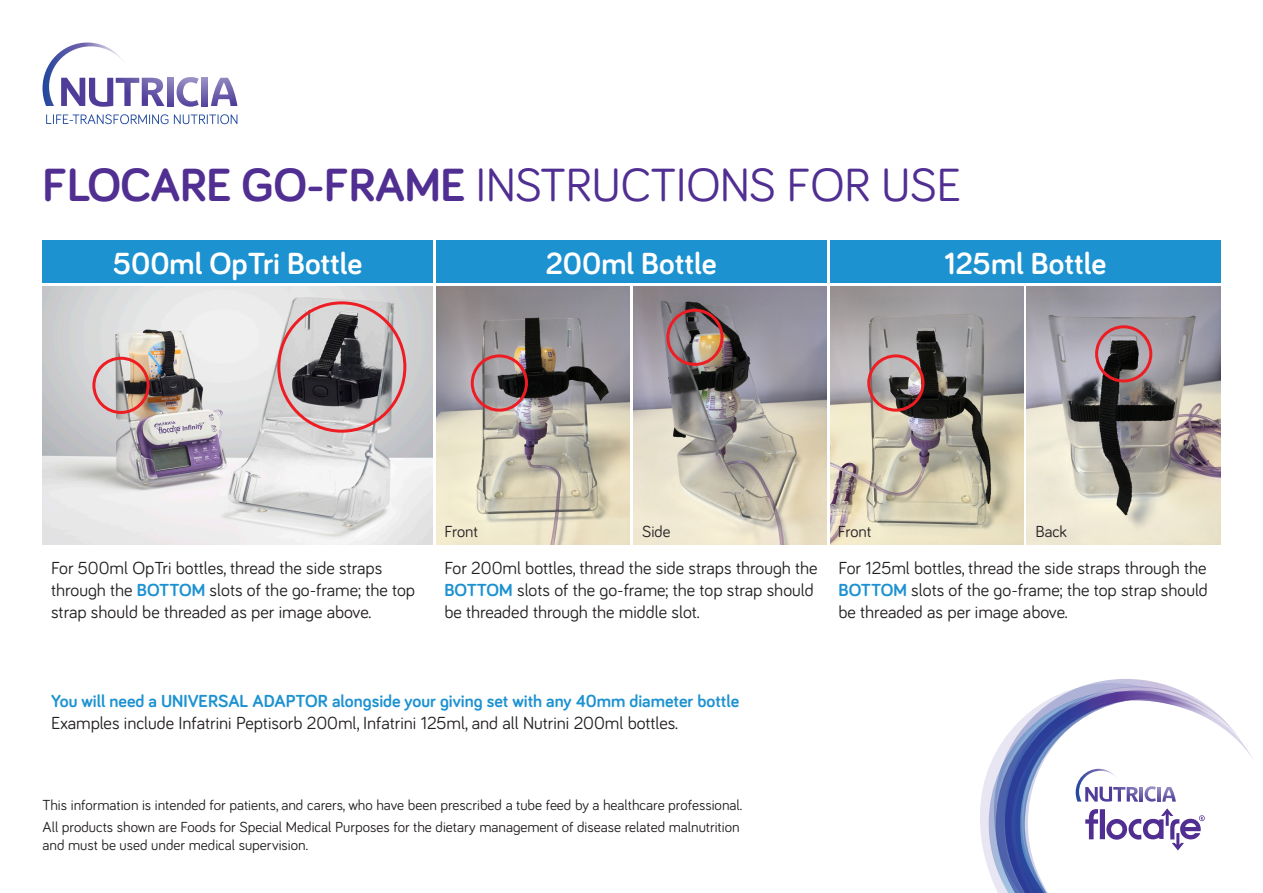
<style>
.page{position:relative;width:1263px;height:893px;background:#fff}
.page>*{position:absolute;margin:0;border:0;box-sizing:border-box;transform-origin:0 0}
.t1{font:48px "Bariol";letter-spacing:-.01em;color:#502e92}
.t2{font:700 31.5px "Bariol";color:#fff}
.t3{font:18px/21.6px "Bariol";color:#231f20}
.t4{font:700 18px "Bariol";color:#1d92d1}
.t5{font:16.5px "Bariol";color:#231f20}
.t6{font:15px/18px "Bariol";color:#231f20}
.s1{font-weight:700}
.s2{font-weight:700;color:#1d92d1}
</style>
<div class="page">
<svg style="left:202px;top:78px;width:6px;height:28px"></svg>
<svg style="left:211px;top:78px;width:26px;height:28px"></svg>
<svg style="left:177px;top:77px;width:22px;height:30px"></svg>
<svg style="left:167px;top:78px;width:6px;height:28px"></svg>
<svg style="left:46px;top:114px;width:122px;height:10px"></svg>
<svg style="left:174px;top:114px;width:63px;height:10px"></svg>
<svg style="left:43px;top:43px;width:121px;height:64px"></svg>
<div style="left:43px;top:240px;width:390px;height:43px;background:#1d92d1"></div>
<div style="left:436px;top:240px;width:390px;height:43px;background:#1d92d1"></div>
<div style="left:830px;top:240px;width:390px;height:43px;background:#1d92d1"></div>
<svg style="left:980px;top:768px;width:9px;height:102px"></svg>
<svg style="left:994px;top:679px;width:185px;height:214px"></svg>
<svg style="left:1005px;top:690px;width:247px;height:203px"></svg>
<img style="left:43px;top:286px;width:390px;height:258px">
<img style="left:830px;top:286px;width:193px;height:258px">
<img style="left:1027px;top:286px;width:193px;height:258px">
<img style="left:436px;top:286px;width:194px;height:258px">
<img style="left:633px;top:286px;width:194px;height:258px">
<div style="left:92px;top:357px;width:58px;height:57px;border:3px solid #ee1d23;border-radius:50%"></div>
<div style="left:1095px;top:325px;width:57px;height:57px;border:3px solid #ee1d23;border-radius:50%"></div>
<div style="left:666px;top:309px;width:57px;height:57px;border:3px solid #ee1d23;border-radius:50%"></div>
<div style="left:471px;top:354px;width:57px;height:58px;border:3px solid #ee1d23;border-radius:50%"></div>
<div style="left:867px;top:354px;width:57px;height:58px;border:3px solid #ee1d23;border-radius:50%"></div>
<svg style="left:1013px;top:693px;width:192px;height:200px"></svg>
<div style="left:277px;top:301px;width:129px;height:132px;border:3px solid #ee1d23;border-radius:50%"></div>
<p class="t1" style="left:43px;top:152px;width:920px"><span class="s1">FLOCARE GO-FRAME</span> INSTRUCTIONS FOR USE</p>
<p class="t2" style="left:113px;top:242px;width:251px">500ml OpTri Bottle</p>
<p class="t2" style="left:545px;top:242px;width:173px">200ml Bottle</p>
<p class="t2" style="left:944px;top:242px;width:163px">125ml Bottle</p>
<p class="t5" style="left:444px;top:520px;width:35px">Front</p>
<p class="t5" style="left:642px;top:520px;width:30px">Side</p>
<p class="t5" style="left:838px;top:520px;width:35px">Front</p>
<p class="t5" style="left:1035px;top:520px;width:33px">Back</p>
<p class="t3" style="left:51px;top:557px;width:366px">For 500ml OpTri bottles, thread the side straps through the <span class="s2">BOTTOM</span> slots of the go-frame; the top strap should be threaded as per image above.</p>
<p class="t3" style="left:444px;top:557px;width:375px">For 200ml bottles, thread the side straps through the<br><span class="s2">BOTTOM</span> slots of the go-frame; the top strap should be threaded through the middle slot.</p>
<p class="t3" style="left:838px;top:557px;width:371px;text-align:justify">For 125ml bottles, thread the side straps through the <span class="s2">BOTTOM</span> slots of the go-frame; the top strap should be threaded as per image above.</p>
<p class="t4" style="left:51px;top:689px;width:690px">You will need a UNIVERSAL ADAPTOR alongside your giving set with any 40mm diameter bottle</p>
<p class="t3" style="left:51px;top:711px;width:628px">Examples include Infatrini Peptisorb 200ml, Infatrini 125ml, and all Nutrini 200ml bottles.</p>
<p class="t6" style="left:43px;top:795px;width:701px">This information is intended for patients, and carers, who have been prescribed a tube feed by a healthcare professional.</p>
<p class="t6" style="left:43px;top:818px;width:698px">All products shown are Foods for Special Medical Purposes for the dietary management of disease related malnutrition and must be used under medical supervision.</p>
</div>
